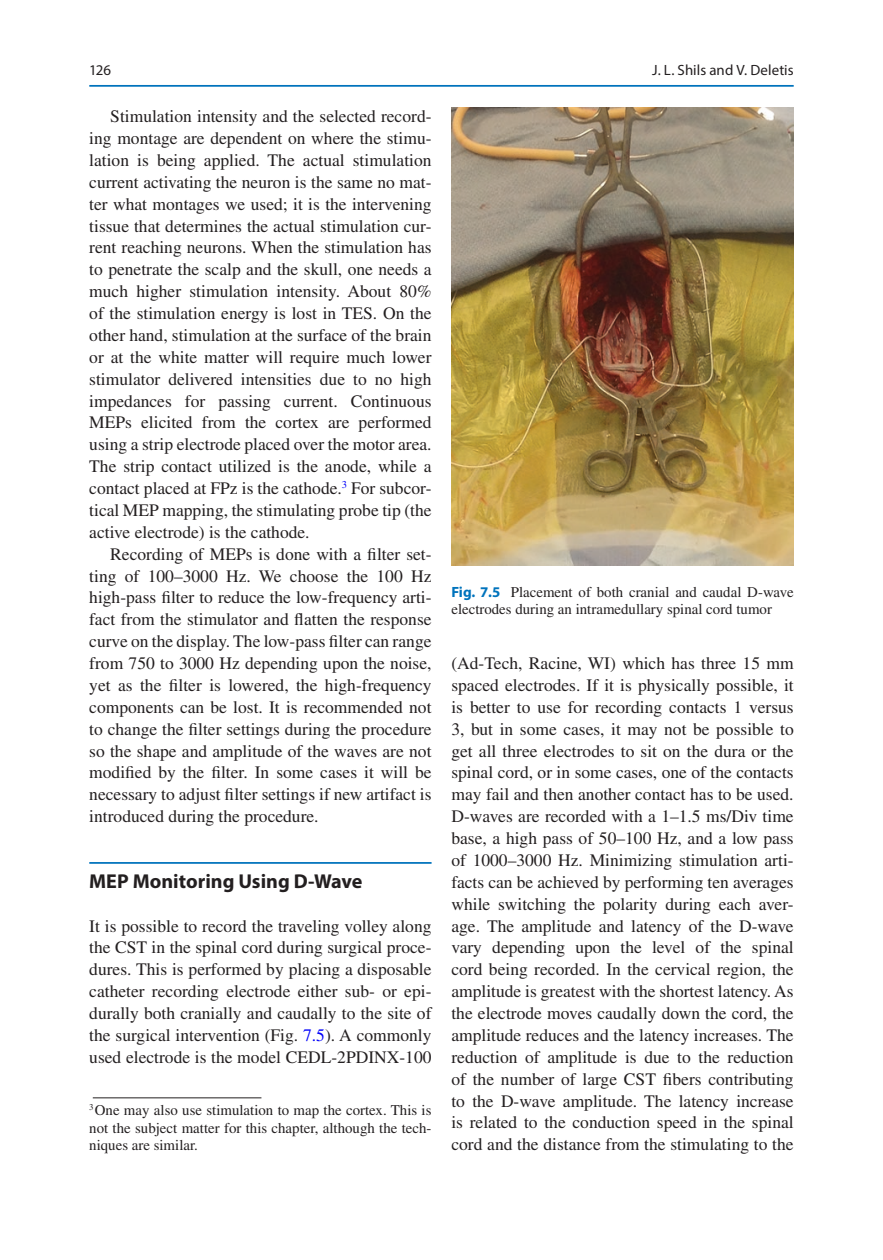
<style>
.page{position:relative;width:883px;height:1260px;background:#fff}
.page>*{position:absolute;margin:0;border:0;box-sizing:border-box;transform-origin:0 0}
.t1{font:700 20.12px "Crqfhx Myriad Pro";color:#231f20}
.t2{font:17.5px/21.9px "Gcxbql Times LT Std";color:#231f20;text-align:justify}
.t3{font:14.88px/17.5px "Gcxbql Times LT Std";color:#231f20;text-align:justify}
.t4{font:14.88px "Kcglcq Myriad Pro";letter-spacing:.005em;color:#231f20}
.t5{font:14.88px "Bmpxnr Myriad Pro";color:#231f20}
.s1{color:#0000fa}
.s2{font-family:"Crqfhx Myriad Pro";font-weight:700;color:#0073bc}
</style>
<div class="page">
<hr style="left:89px;top:862px;width:343px;height:2px;background:#0073bc">
<hr style="left:93px;top:1097px;width:168px;height:1px;background:#231f20">
<img style="left:451px;top:107px;width:343px;height:458px">
<hr style="left:89px;top:85px;width:705px;height:2px;background:#0073bc">
<p class="t5" style="left:89px;top:61px;width:23px">126</p>
<p class="t2" style="left:89px;top:105px;width:344px;text-indent:21px">Stimulation intensity and the selected record&shy;ing montage are dependent on where the stimu&shy;lation is being applied. The actual stimulation current activating the neuron is the same no mat&shy;ter what montages we used; it is the intervening tissue that determines the actual stimulation cur&shy;rent reaching neurons. When the stimulation has to penetrate the scalp and the skull, one needs a much higher stimulation intensity. About 80% of the stimulation energy is lost in TES. On the other hand, stimulation at the surface of the brain or at the white matter will require much lower stimulator delivered intensities due to no high impedances for passing current. Continuous MEPs elicited from the cortex are performed using a strip electrode placed over the motor area.<br>The strip contact utilized is the anode, while a contact placed at FPz is the cathode.<sup>3</sup> For subcor&shy;tical MEP mapping, the stimulating probe tip (the active electrode) is the cathode.</p>
<p class="t2" style="left:89px;top:543px;width:344px;text-indent:21px">Recording of MEPs is done with a filter set&shy;ting of 100–3000 Hz. We choose the 100 Hz high-pass filter to reduce the low-frequency arti&shy;fact from the stimulator and flatten the response curve on the display. The low-pass filter can range from 750 to 3000 Hz depending upon the noise, yet as the filter is lowered, the high-frequency components can be lost. It is recommended not to change the filter settings during the procedure so the shape and amplitude of the waves are not modified by the filter. In some cases it will be necessary to adjust filter settings if new artifact is introduced during the procedure.</p>
<p class="t1" style="left:89px;top:868px;width:275px">MEP Monitoring Using D-Wave</p>
<p class="t2" style="left:89px;top:915px;width:344px">It is possible to record the traveling volley along the CST in the spinal cord during surgical proce&shy;dures. This is performed by placing a disposable catheter recording electrode either sub- or epi&shy;durally both cranially and caudally to the site of the surgical intervention (Fig. <span class="s1">7.5</span>). A commonly used electrode is the model CEDL-2PDINX-100</p>
<p class="t3" style="left:89px;top:1102px;width:344px"><sup>3</sup>One may also use stimulation to map the cortex. This is not the subject matter for this chapter, although the tech&shy;niques are similar.</p>
<p class="t4" style="left:652px;top:61px;width:143px">J. L. Shils and V. Deletis</p>
<p class="t3" style="left:451px;top:583px;width:344px"><span class="s2">Fig. 7.5</span> Placement of both cranial and caudal D-wave electrodes during an intramedullary spinal cord tumor</p>
<p class="t2" style="left:451px;top:652px;width:344px">(Ad-Tech, Racine, WI) which has three 15 mm spaced electrodes. If it is physically possible, it is better to use for recording contacts 1 versus 3, but in some cases, it may not be possible to get all three electrodes to sit on the dura or the spinal cord, or in some cases, one of the contacts may fail and then another contact has to be used.<br>D-waves are recorded with a 1–1.5 ms/Div time base, a high pass of 50–100 Hz, and a low pass of 1000–3000 Hz. Minimizing stimulation arti&shy;facts can be achieved by performing ten averages while switching the polarity during each aver&shy;age. The amplitude and latency of the D-wave vary depending upon the level of the spinal cord being recorded. In the cervical region, the amplitude is greatest with the shortest latency. As the electrode moves caudally down the cord, the amplitude reduces and the latency increases. The reduction of amplitude is due to the reduction of the number of large CST fibers contributing to the D-wave amplitude. The latency increase is related to the conduction speed in the spinal cord and the distance from the stimulating to the</p>
</div>
